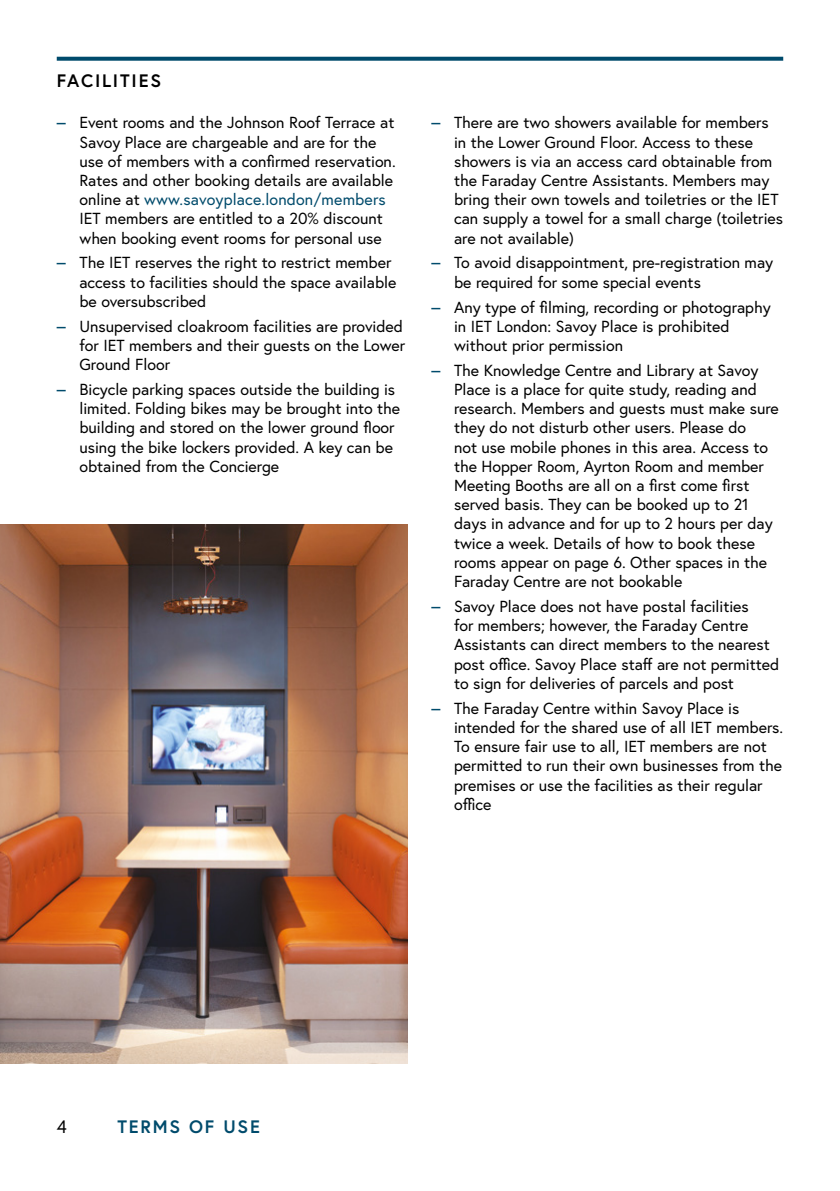
<style>
.page{position:relative;width:840px;height:1191px;background:#fff}
.page>*{position:absolute;margin:0;border:0;box-sizing:border-box;transform-origin:0 0}
.t1{font:700 18px "Europa";letter-spacing:.1em;color:#004b6c}
.t2{font:700 18px "Europa";letter-spacing:.1em;color:#000}
.t3{font:18px "Europa";color:#000}
.t4{font:16px/19.2px "Europa";color:#000}
.s1{font-size:18px;color:#004b6c}
.s2{color:#004b6c}
</style>
<div class="page">
<svg style="left:57px;top:57px;width:725px;height:4px;background:#125776"></svg>
<img style="left:0;top:524px;width:407px;height:539px">
<p class="t2" style="left:57px;top:69px;width:106px">FACILITIES</p>
<p class="t4" style="left:79px;top:113px;width:317px;text-indent:-23px"><span class="s1">–</span> Event rooms and the Johnson Roof Terrace at Savoy Place are chargeable and are for the use of members with a confirmed reservation.<br>Rates and other booking details are available online at <span class="s2">www.savoyplace.london/members </span>IET members are entitled to a 20% discount when booking event rooms for personal use</p>
<p class="t4" style="left:79px;top:253px;width:318px;text-indent:-23px"><span class="s1">–</span> The IET reserves the right to restrict member access to facilities should the space available be oversubscribed</p>
<p class="t4" style="left:79px;top:316px;width:327px;text-indent:-23px"><span class="s1">–</span> Unsupervised cloakroom facilities are provided for IET members and their guests on the Lower<br>Ground Floor</p>
<p class="t4" style="left:79px;top:379px;width:322px;text-indent:-23px"><span class="s1">–</span> Bicycle parking spaces outside the building is limited. Folding bikes may be brought into the building and stored on the lower ground floor using the bike lockers provided. A key can be obtained from the Concierge</p>
<p class="t4" style="left:454px;top:113px;width:330px;text-indent:-23px"><span class="s1">–</span> There are two showers available for members in the Lower Ground Floor. Access to these showers is via an access card obtainable from the Faraday Centre Assistants. Members may bring their own towels and toiletries or the IET can supply a towel for a small charge (toiletries are not available)</p>
<p class="t4" style="left:454px;top:253px;width:320px;text-indent:-23px"><span class="s1">–</span> To avoid disappointment, pre-registration may be required for some special events</p>
<p class="t4" style="left:454px;top:297px;width:318px;text-indent:-23px"><span class="s1">–</span> Any type of filming, recording or photography in IET London: Savoy Place is prohibited without prior permission</p>
<p class="t4" style="left:454px;top:360px;width:326px;text-indent:-23px"><span class="s1">–</span> The Knowledge Centre and Library at Savoy Place is a place for quite study, reading and research. Members and guests must make sure they do not disturb other users. Please do<br>not use mobile phones in this area. Access to the Hopper Room, Ayrton Room and member Meeting Booths are all on a first come first served basis. They can be booked up to 21 days in advance and for up to 2 hours per day twice a week. Details of how to book these rooms appear on page 6. Other spaces in the Faraday Centre are not bookable</p>
<p class="t4" style="left:454px;top:596px;width:326px;text-indent:-23px"><span class="s1">–</span> Savoy Place does not have postal facilities<br>for members; however, the Faraday Centre Assistants can direct members to the nearest post office. Savoy Place staff are not permitted to sign for deliveries of parcels and post</p>
<p class="t4" style="left:454px;top:698px;width:330px;text-indent:-23px"><span class="s1">–</span> The Faraday Centre within Savoy Place is intended for the shared use of all IET members.<br>To ensure fair use to all, IET members are not permitted to run their own businesses from the premises or use the facilities as their regular office</p>
<p class="t3" style="left:57px;top:1115px;width:12px">4</p>
<p class="t1" style="left:117px;top:1114px;width:144px">TERMS OF USE</p>
</div>
